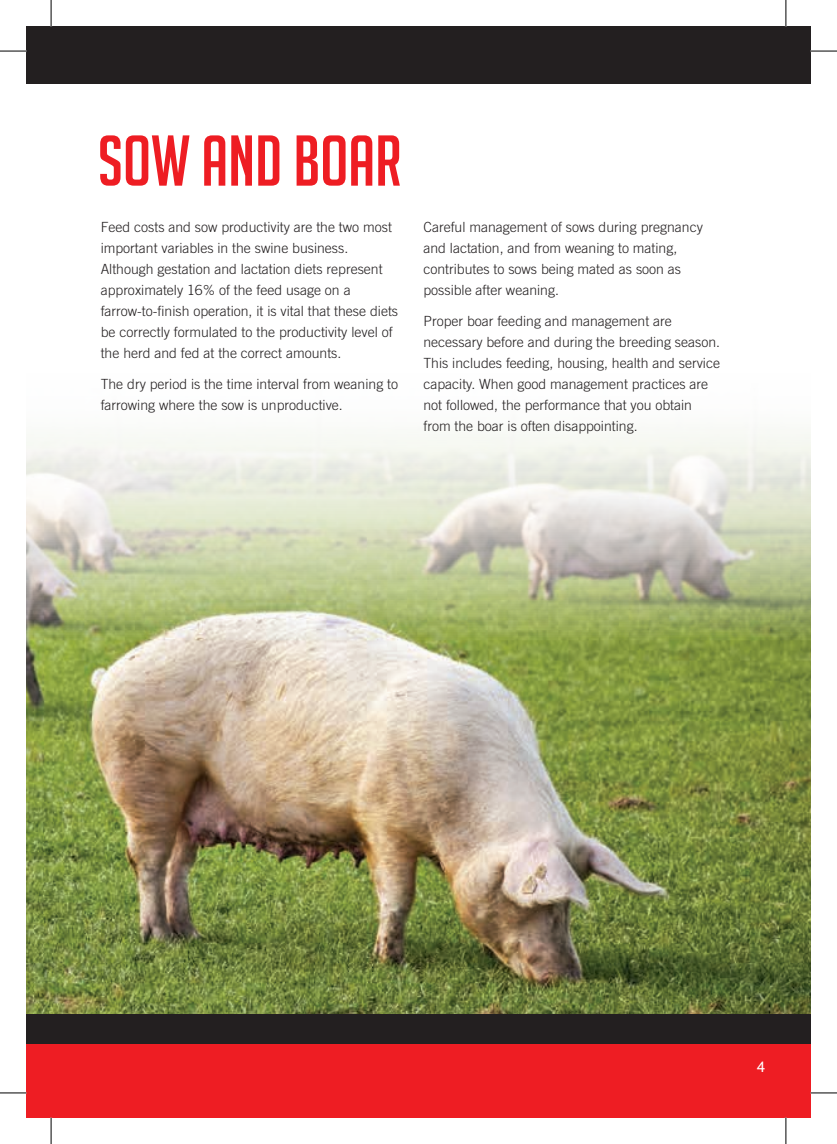
<style>
.page{position:relative;width:837px;height:1144px;background:#fff}
.page>*{position:absolute;margin:0;border:0;box-sizing:border-box;transform-origin:0 0}
.t1{font:70px "Big Noodle Titling";color:#ee1d23}
.t2{font:15.75px "Bliss 2";color:#fff}
.t3{font:300 14px/21px "Trade Gothic LT Std";color:#231f20}
</style>
<div class="page">
<div style="left:26px;top:1043px;width:784px;height:75px;background:#ee1d23"></div>
<div style="left:26px;top:1011px;width:784px;height:32px;background:#231f20"></div>
<div style="left:26px;top:26px;width:784px;height:57px;background:#231f20"></div>
<img style="left:26px;top:432px;width:784px;height:581px">
<svg style="left:0;top:51px;width:26px;height:1px"></svg>
<svg style="left:810px;top:51px;width:26px;height:1px"></svg>
<svg style="left:0;top:1092px;width:26px;height:1px"></svg>
<svg style="left:810px;top:1092px;width:26px;height:1px"></svg>
<svg style="left:51px;top:0;width:1px;height:26px"></svg>
<svg style="left:51px;top:1118px;width:1px;height:26px"></svg>
<svg style="left:785px;top:0;width:1px;height:26px"></svg>
<svg style="left:785px;top:1118px;width:1px;height:26px"></svg>
<h1 class="t1" style="left:98px;top:123px;width:305px">SOW AND BOAR</h1>
<p class="t3" style="left:101px;top:216px;width:299px">Feed costs and sow productivity are the two most important variables in the swine business.<br>Although gestation and lactation diets represent approximately 16% of the feed usage on a farrow-to-finish operation, it is vital that these diets be correctly formulated to the productivity level of the herd and fed at the correct amounts.</p>
<p class="t3" style="left:101px;top:373px;width:299px">The dry period is the time interval from weaning to farrowing where the sow is unproductive.</p>
<p class="t3" style="left:423px;top:216px;width:281px">Careful management of sows during pregnancy and lactation, and from weaning to mating, contributes to sows being mated as soon as possible after weaning.</p>
<p class="t3" style="left:423px;top:310px;width:298px">Proper boar feeding and management are necessary before and during the breeding season.<br>This includes feeding, housing, health and service capacity. When good management practices are not followed, the performance that you obtain from the boar is often disappointing.</p>
<p class="t2" style="left:756px;top:1057px;width:10px">4</p>
</div>
